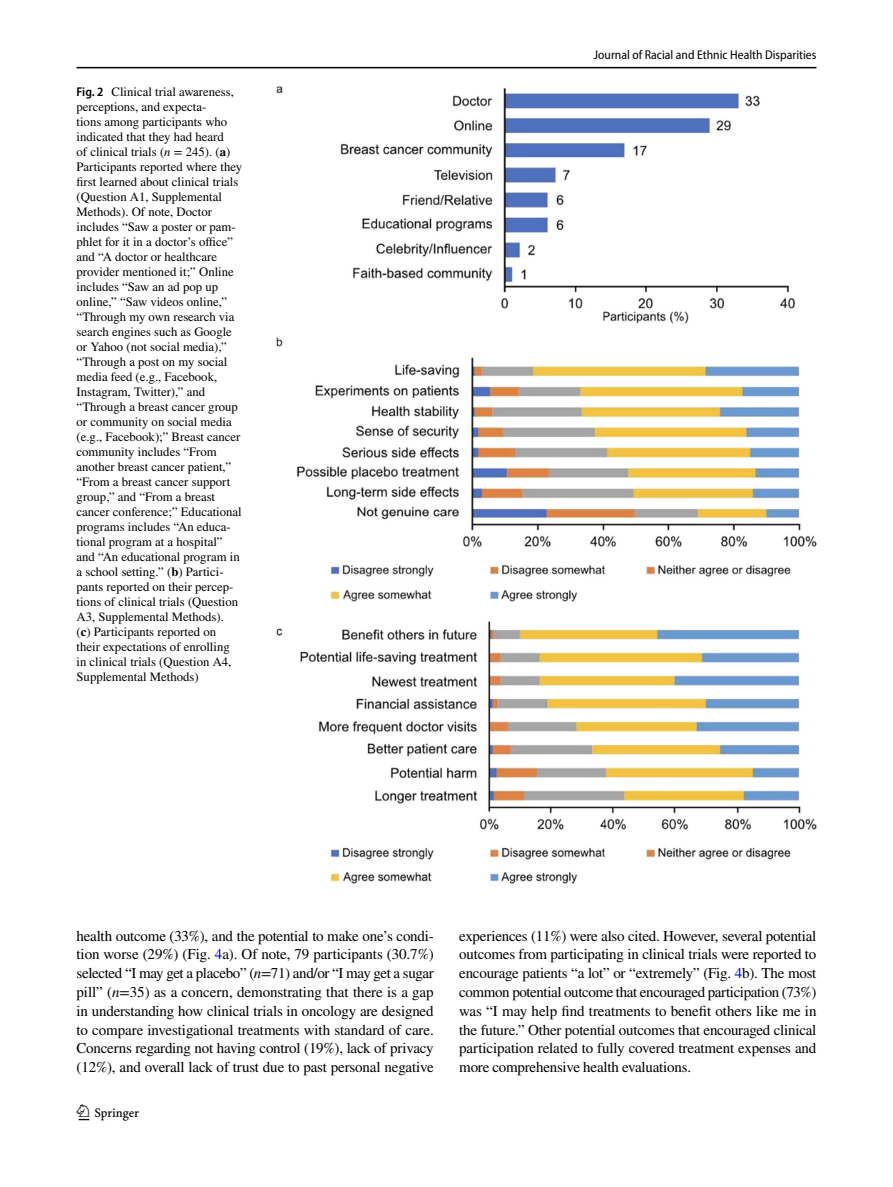
<style>
.page{position:relative;width:893px;height:1187px;background:#fff}
.page>*{position:absolute;margin:0;border:0;box-sizing:border-box;transform-origin:0 0}
.t1{font:22.5px "Springnew Regular 2";color:#000}
.t2{font:15px/18.8px "STIX";letter-spacing:-.015em;color:#000;text-align:justify}
.t3{font:12.75px/15px "STIX";color:#000}
.t4{font:semi-condensed 12.75px "Myriad Pro";color:#000}
.s1{font-family:"Myriad Pro";font-weight:600;font-stretch:semi-condensed}
.s2{font-style:italic}
.s3{font-weight:700}
.s4{color:#00f}
</style>
<div class="page">
<hr style="left:77px;top:67px;width:739px;height:1px;background:#000">
<img style="left:276px;top:87px;width:540px;height:796px">
<p class="t3" style="left:77px;top:85px;width:167px"><span class="s1">Fig. 2</span> Clinical trial awareness, perceptions, and expecta-<br>tions among participants who indicated that they had heard<br>of clinical trials (<span class="s2">n</span> = 245). (<span class="s3">a</span>)<br>Participants reported where they first learned about clinical trials (Question A1, Supplemental<br>Methods). Of note, Doctor includes “Saw a poster or pam&shy;phlet for it in a doctor’s office” and “A doctor or healthcare provider mentioned it;” Online includes “Saw an ad pop up online,” “Saw videos online,” “Through my own research via search engines such as Google or Yahoo (not social media),” “Through a post on my social media feed (e.g., Facebook,<br>Instagram, Twitter),” and “Through a breast cancer group or community on social media (e.g., Facebook);” Breast cancer community includes “From another breast cancer patient,” “From a breast cancer support group,” and “From a breast cancer conference;” Educational programs includes “An educa&shy;tional program at a hospital” and “An educational program in a school setting.” (<span class="s3">b</span>) Partici&shy;pants reported on their percep&shy;tions of clinical trials (Question<br>A3, Supplemental Methods).<br>(<span class="s3">c</span>) Participants reported on their expectations of enrolling in clinical trials (Question A4,<br>Supplemental Methods)</p>
<p class="t4" style="left:594px;top:48px;width:224px">Journal of Racial and Ethnic Health Disparities</p>
<p class="t2" style="left:77px;top:927px;width:359px">health outcome (33%), and the potential to make one’s condi&shy;tion worse (29%) (Fig. <span class="s4">4</span>a). Of note, 79 participants (30.7%) selected “I may get a placebo” (<span class="s2">n</span>=71) and/or “I may get a sugar pill” (<span class="s2">n</span>=35) as a concern, demonstrating that there is a gap in understanding how clinical trials in oncology are designed to compare investigational treatments with standard of care.<br>Concerns regarding not having control (19%), lack of privacy (12%), and overall lack of trust due to past personal negative</p>
<p class="t2" style="left:459px;top:927px;width:359px">experiences (11%) were also cited. However, several potential outcomes from participating in clinical trials were reported to encourage patients “a lot” or “extremely” (Fig. <span class="s4">4</span>b). The most common potential outcome that encouraged participation (73%) was “I may help find treatments to benefit others like me in the future.” Other potential outcomes that encouraged clinical participation related to fully covered treatment expenses and more comprehensive health evaluations.</p>
<h1 class="t1" style="left:79px;top:1104px;width:62px">1 3</h1>
</div>
